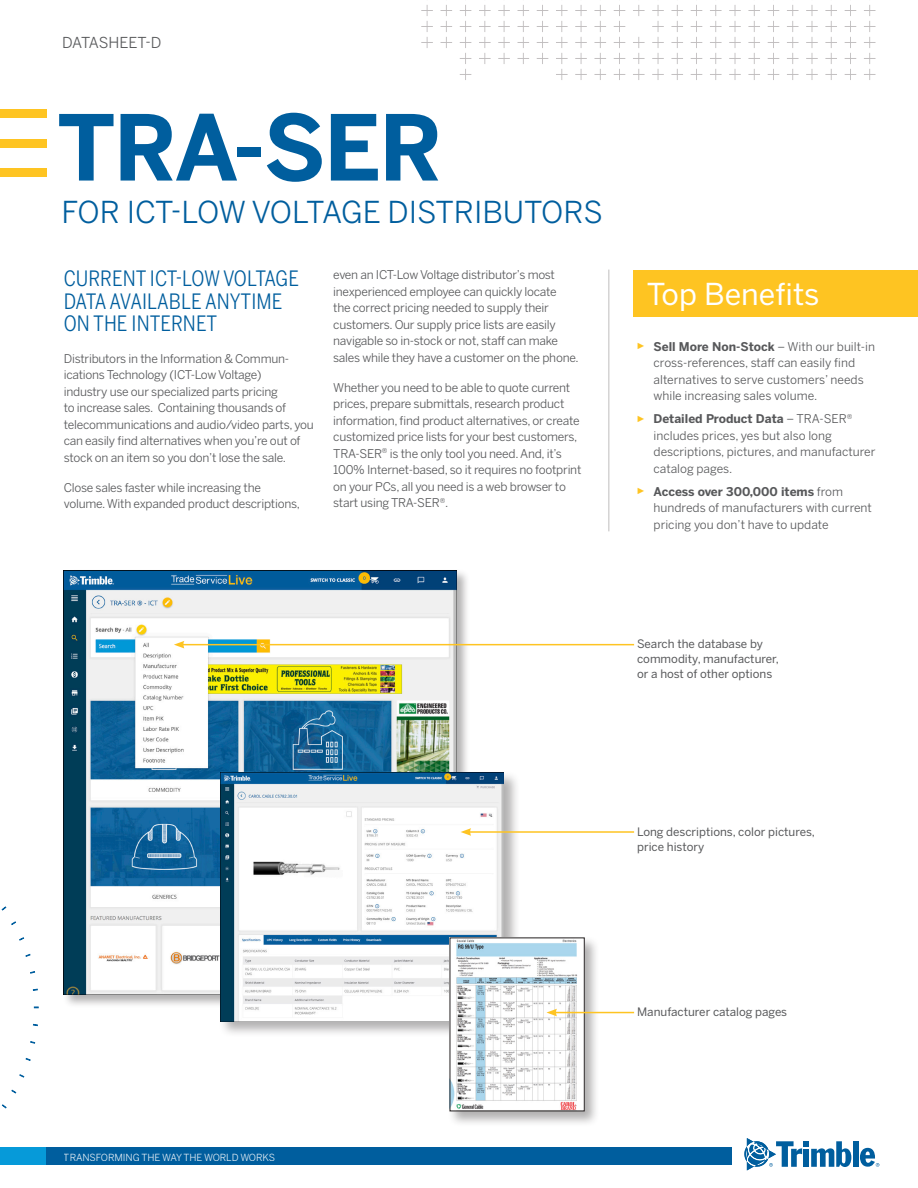
<style>
.page{position:relative;width:918px;height:1188px;background:#fff}
.page>*{position:absolute;margin:0;border:0;box-sizing:border-box;transform-origin:0 0}
.BlueMain{font:700 90px "Benton Sans";letter-spacing:-.02em;color:#005e9e}
.nz-main-subhad{font:30px "Benton Sans";letter-spacing:-.01em;color:#005e9e}
.nz-top-benefits-head{font:30px "Benton Sans";color:#fff}
.Header1_caps-reduced{font:21px/22.5px "Benton Sans Condensed";color:#005e9e}
.t1{font:15px "Benton Sans";letter-spacing:-.01em;color:#57585a}
.main_nz16_text{font:12px/16.5px "Benton Sans";letter-spacing:-.02em;color:#57585a}
.main_nz16_text-2{font:12px/16.5px "Benton Sans";color:#57585a}
.call_outs{font:11.55px/15px "Benton Sans";color:#57585a}
.t2{font:9.75px "Benton Sans";letter-spacing:-.01em;color:#fff}
.s1{font-size:10.5px}
.s2{font-family:"Arial";font-size:9px;color:#fec422}
.s3{font-weight:700}
</style>
<div class="page">
<svg style="left:421px;top:5px;width:455px;height:75px"></svg>
<div style="left:0;top:110px;width:47px;height:8px;background:#fec422"></div>
<div style="left:0;top:139px;width:47px;height:8px;background:#fec422"></div>
<div style="left:0;top:168px;width:47px;height:8px;background:#fec422"></div>
<div style="left:853px;top:1141px;width:5px;height:26px;background:#005e9e"></div>
<svg style="left:744px;top:1138px;width:107px;height:32px"></svg>
<svg style="left:860px;top:1148px;width:19px;height:19px"></svg>
<div style="left:0;top:1147px;width:730px;height:18px;background:#069ad9"></div>
<div style="left:47px;top:1147px;width:685px;height:18px;background:#005e9e"></div>
<div style="left:633px;top:270px;width:285px;height:47px;background:#fec422"></div>
<hr style="left:608px;top:270px;width:2px;height:261px;background:#d4d3d3">
<svg style="left:30px;top:1041px;width:5px;height:3px"></svg>
<svg style="left:25px;top:1058px;width:6px;height:3px"></svg>
<svg style="left:19px;top:1074px;width:6px;height:4px"></svg>
<svg style="left:11px;top:1089px;width:6px;height:5px"></svg>
<svg style="left:2px;top:1104px;width:5px;height:5px"></svg>
<svg style="left:1px;top:906px;width:6px;height:5px"></svg>
<svg style="left:11px;top:921px;width:5px;height:4px"></svg>
<svg style="left:19px;top:937px;width:5px;height:4px"></svg>
<svg style="left:25px;top:954px;width:6px;height:3px"></svg>
<svg style="left:30px;top:971px;width:5px;height:3px"></svg>
<svg style="left:33px;top:988px;width:5px;height:3px"></svg>
<div style="left:62px;top:569px;width:408px;height:439px;background:#231f20;opacity:.35"></div>
<img style="left:64px;top:570px;width:393px;height:425px">
<div style="left:219px;top:771px;width:302px;height:267px;background:#231f20;opacity:.35"></div>
<img style="left:220px;top:772px;width:284px;height:249px">
<div style="left:448px;top:936px;width:152px;height:191px;background:#231f20;opacity:.35"></div>
<img style="left:452px;top:939px;width:131px;height:170px">
<hr style="left:182px;top:644px;width:452px;height:1px;background:#fec422">
<svg style="left:174px;top:641px;width:10px;height:7px"></svg>
<hr style="left:469px;top:831px;width:165px;height:2px;background:#fec422">
<svg style="left:461px;top:828px;width:10px;height:8px"></svg>
<hr style="left:555px;top:1012px;width:79px;height:1px;background:#fec422">
<svg style="left:546px;top:1009px;width:11px;height:7px"></svg>
<p class="t1" style="left:62px;top:34px;width:101px">DATASHEET-D</p>
<p class="BlueMain" style="left:57px;top:91px;width:387px">TRA-SER</p>
<p class="nz-main-subhad" style="left:62px;top:194px;width:543px">FOR ICT-LOW VOLTAGE DISTRIBUTORS</p>
<p class="Header1_caps-reduced" style="left:64px;top:267px;width:237px">CURRENT ICT-LOW VOLTAGE<br>DATA AVAILABLE ANYTIME<br>ON THE INTERNET</p>
<p class="main_nz16_text" style="left:64px;top:350px;width:252px">Distributors in the Information &amp; Commun&shy;ications Technology (ICT-Low Voltage)<br>industry use our specialized parts pricing<br>to increase sales. Containing thousands of telecommunications and audio/video parts, you can easily find alternatives when you’re out of stock on an item so you don’t lose the sale.</p>
<p class="main_nz16_text" style="left:64px;top:479px;width:238px">Close sales faster while increasing the volume. With expanded product descriptions,</p>
<p class="main_nz16_text" style="left:333px;top:267px;width:247px">even an ICT-Low Voltage distributor’s most inexperienced employee can quickly locate<br>the correct pricing needed to supply their customers. Our supply price lists are easily navigable so in-stock or not, staff can make sales while they have a customer on the phone.</p>
<p class="main_nz16_text" style="left:333px;top:379px;width:250px">Whether you need to be able to quote current prices, prepare submittals, research product information, find product alternatives, or create customized price lists for your best customers, TRA-SER<span class="s1">®</span> is the only tool you need. And, it’s 100% Internet-based, so it requires no footprint on your PCs, all you need is a web browser to start using TRA-SER<span class="s1">®</span>.</p>
<p class="nz-top-benefits-head" style="left:647px;top:276px;width:174px">Top Benefits</p>
<p class="main_nz16_text-2" style="left:654px;top:338px;width:223px;text-indent:-17px"><span class="s2">►</span> <span class="s3">Sell More Non-Stock</span> – With our built-in cross-references, staff can easily find alternatives to serve customers’ needs while increasing sales volume.</p>
<p class="main_nz16_text-2" style="left:654px;top:411px;width:223px;text-indent:-17px"><span class="s2">►</span> <span class="s3">Detailed Product Data</span> – TRA-SER<span class="s1">® </span>includes prices, yes but also long descriptions, pictures, and manufacturer catalog pages.</p>
<p class="main_nz16_text-2" style="left:654px;top:483px;width:220px;text-indent:-17px"><span class="s2">►</span> <span class="s3">Access over 300,000 items</span> from hundreds of manufacturers with current pricing you don’t have to update</p>
<p class="call_outs" style="left:637px;top:637px;width:143px">Search the database by commodity, manufacturer,</p>
<p class="call_outs" style="left:637px;top:667px;width:137px">or a host of other options</p>
<p class="call_outs" style="left:637px;top:825px;width:179px">Long descriptions, color pictures, price history</p>
<p class="t2" style="left:64px;top:1151px;width:213px">TRANSFORMING THE WAY THE WORLD WORKS</p>
<p class="call_outs" style="left:637px;top:1004px;width:152px">Manufacturer catalog pages</p>
</div>
